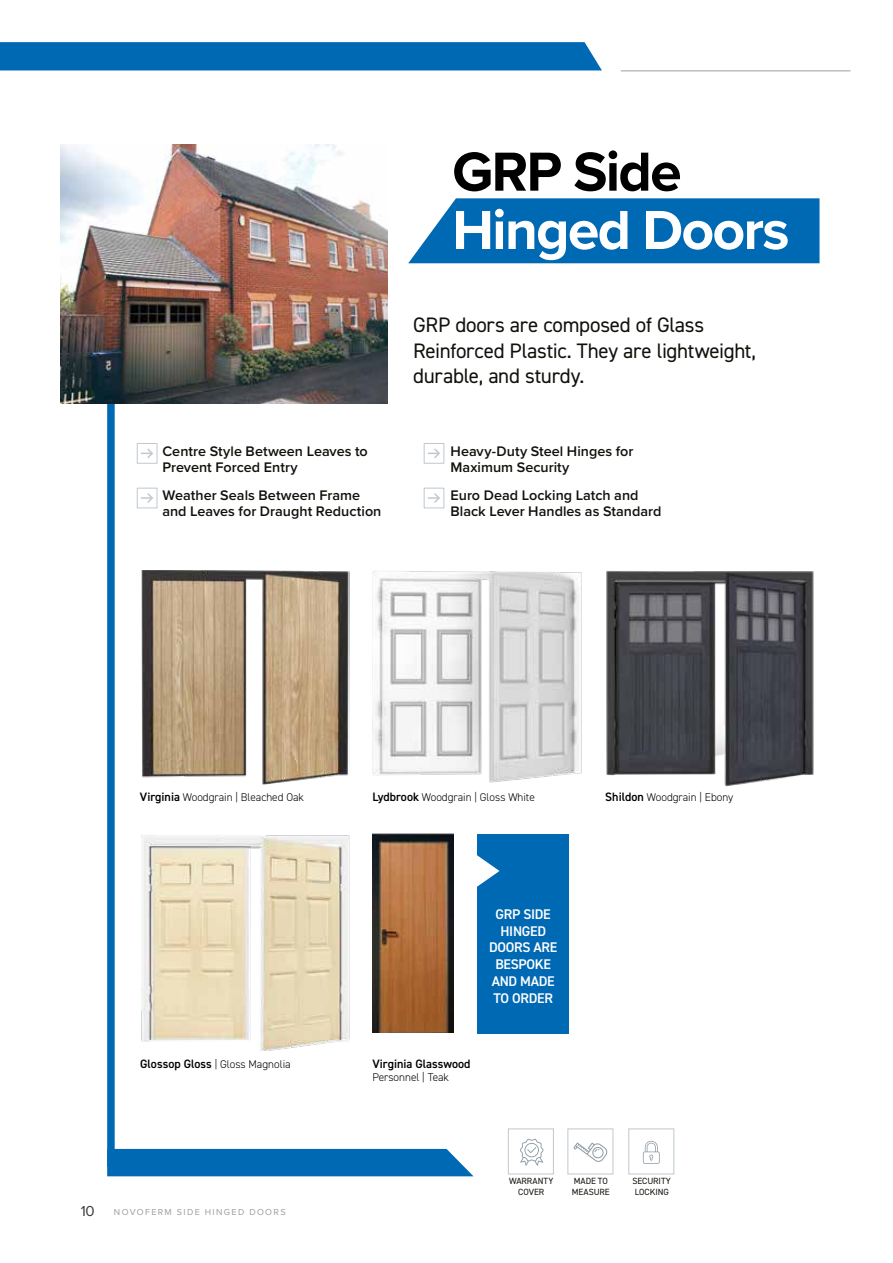
<style>
.page{position:relative;width:893px;height:1263px;background:#fff}
.page>*{position:absolute;margin:0;border:0;box-sizing:border-box;transform-origin:0 0}
.t1{font:700 57px "Proxima Nova";letter-spacing:-.03em;color:#fff}
.t2{font:700 57px "Proxima Nova";letter-spacing:-.03em;color:#000}
.t3{font:21px/25.2px "DIN2014";letter-spacing:-.015em;color:#12110c}
.t4{font:15px "Proxima Nova";color:#3c3c3b}
.t5{font:600 14.4px/16.8px "Proxima Nova";letter-spacing:.005em;color:#12110c}
.t6{font:600 14.1px/16.8px "DIN2014";letter-spacing:-.02em;color:#fff;text-align:center}
.t7{font:600 12.15px "DIN2014";color:#000}
.t8{font:300 11.25px "DIN2014";color:#000}
.t9{font:9px/10.8px "DIN2014";letter-spacing:-.005em;color:#12110c}
.t10{font:9px "Proxima Nova";letter-spacing:.15em;color:#9d9d9c}
.s1{font-weight:600;font-size:12.15px}
</style>
<div class="page">
<svg style="left:408px;top:198px;width:411px;height:65px;background:#1072b8"></svg>
<div style="left:107px;top:403px;width:8px;height:763px;background:#0069b4"></div>
<img style="left:60px;top:145px;width:327px;height:258px">
<div style="left:107px;top:1149px;width:366px;height:27px;background:#0069b4"></div>
<div style="left:508px;top:1129px;width:46px;height:45px;border:1px solid #bfc9d0"></div>
<svg style="left:573px;top:1142px;width:35px;height:20px"></svg>
<svg style="left:643px;top:1140px;width:17px;height:24px"></svg>
<svg style="left:520px;top:1139px;width:24px;height:27px"></svg>
<div style="left:568px;top:1129px;width:45px;height:45px;border:1px solid #bfc9d0"></div>
<div style="left:629px;top:1129px;width:45px;height:45px;border:1px solid #bfc9d0"></div>
<div style="left:137px;top:443px;width:20px;height:21px;border:1px solid #bfc9d0"></div>
<svg style="left:141px;top:448px;width:12px;height:10px"></svg>
<div style="left:137px;top:488px;width:20px;height:20px;border:1px solid #bfc9d0"></div>
<svg style="left:141px;top:493px;width:12px;height:10px"></svg>
<div style="left:424px;top:443px;width:20px;height:21px;border:1px solid #bfc9d0"></div>
<svg style="left:428px;top:448px;width:12px;height:10px"></svg>
<div style="left:424px;top:488px;width:20px;height:20px;border:1px solid #bfc9d0"></div>
<svg style="left:428px;top:493px;width:12px;height:10px"></svg>
<img style="left:141px;top:835px;width:209px;height:216px">
<img style="left:141px;top:571px;width:209px;height:213px">
<img style="left:606px;top:571px;width:208px;height:216px">
<div style="left:477px;top:834px;width:92px;height:199px;background:#0069b4"></div>
<svg style="left:477px;top:855px;width:22px;height:32px"></svg>
<img style="left:372px;top:571px;width:210px;height:212px">
<img style="left:372px;top:834px;width:82px;height:199px">
<hr style="left:621px;top:70px;width:229px;height:1px;background:#9d9d9c">
<div style="left:0;top:42px;width:602px;height:28px;background:#0069b4"></div>
<h1 class="t2" style="left:452px;top:148px;width:231px">GRP Side</h1>
<h1 class="t1" style="left:452px;top:206px;width:339px">Hinged Doors</h1>
<p class="t5" style="left:162px;top:443px;width:207px">Centre Style Between Leaves to<br>Prevent Forced Entry</p>
<p class="t5" style="left:162px;top:487px;width:221px">Weather Seals Between Frame and Leaves for Draught Reduction</p>
<h2 class="t3" style="left:413px;top:313px;width:344px">GRP doors are composed of Glass<br>Reinforced Plastic. They are lightweight, durable, and sturdy.</h2>
<p class="t5" style="left:450px;top:443px;width:185px">Heavy-Duty Steel Hinges for<br>Maximum Security</p>
<p class="t5" style="left:450px;top:487px;width:213px">Euro Dead Locking Latch and<br>Black Lever Handles as Standard</p>
<p class="t8" style="left:140px;top:792px;width:166px"><span class="s1">Virginia</span> Woodgrain | Bleached Oak</p>
<p class="t8" style="left:372px;top:792px;width:164px"><span class="s1">Lydbrook</span> Woodgrain | Gloss White</p>
<p class="t8" style="left:605px;top:792px;width:130px"><span class="s1">Shildon</span> Woodgrain | Ebony</p>
<p class="t8" style="left:140px;top:1059px;width:152px"><span class="s1">Glossop Gloss</span> | Gloss Magnolia</p>
<p class="t4" style="left:81px;top:1205px;width:15px">10</p>
<p class="t10" style="left:114px;top:1208px;width:173px">NOVOFERM SIDE HINGED DOORS</p>
<p class="t6" style="left:489px;top:906px;width:70px">GRP SIDE<br>HINGED<br>DOORS ARE<br>BESPOKE<br>AND MADE<br>TO ORDER</p>
<p class="t7" style="left:372px;top:1058px;width:100px">Virginia Glasswood</p>
<p class="t8" style="left:372px;top:1072px;width:78px">Personnel | Teak</p>
<p class="t9" style="left:509px;top:1176px;width:46px;text-align:center">WARRANTY<br>COVER</p>
<p class="t9" style="left:572px;top:1176px;width:39px">MADE TO<br>MEASURE</p>
<p class="t9" style="left:632px;top:1176px;width:40px">SECURITY<br>LOCKING</p>
</div>
